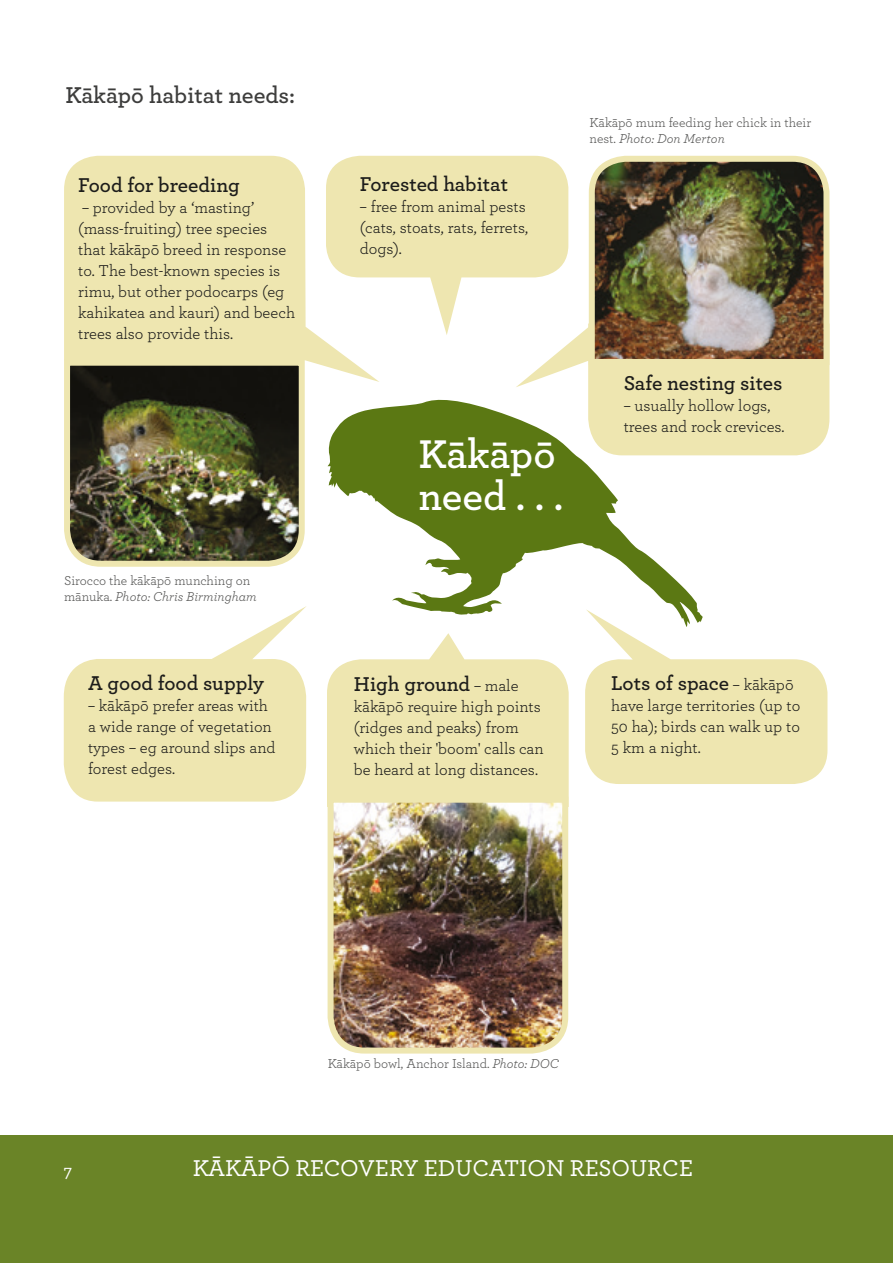
<style>
.page{position:relative;width:893px;height:1263px;background:#fff}
.page>*{position:absolute;margin:0;border:0;box-sizing:border-box;transform-origin:0 0}
.SUBHEADING_2{font:600 42px/42px "Archer";letter-spacing:-.01em;color:#fff}
.t1{font:500 24px "Archer";color:#fff}
.SUBHEADING_2-2{font:600 24px "Archer";letter-spacing:-.01em;color:#3d3d3c}
.BODY_TEXT{font:600 21px "Archer";color:#1d1d1b}
.SUBHEADING_3{font:600 21px "Archer";color:#1d1d1b}
.t2{font:500 18px "Archer";color:#fff}
.BODY_TEXT-2{font:16.5px/21px "Archer";color:#1d1d1b}
.BODY_TEXT-3{font:13.5px/16.2px "Archer";color:#575756}
.s1{font-style:italic}
.s2{font-weight:400;font-size:16.5px}
</style>
<div class="page">
<div style="left:0;top:1135px;width:893px;height:128px;background:#6a8427"></div>
<svg style="left:585px;top:627px;width:242px;height:157px"></svg>
<svg style="left:64px;top:606px;width:243px;height:195px;fill:#eee6b0"></svg>
<svg style="left:327px;top:633px;width:242px;height:161px"></svg>
<svg style="left:64px;top:156px;width:262px;height:211px;background:#efe7b6"></svg>
<svg style="left:326px;top:156px;width:503px;height:299px"></svg>
<img style="left:327px;top:794px;width:242px;height:260px">
<svg style="left:327px;top:397px;width:376px;height:230px"></svg>
<img style="left:64px;top:357px;width:244px;height:210px">
<img style="left:586px;top:155px;width:244px;height:213px">
<p class="SUBHEADING_2-2" style="left:65px;top:77px;width:231px">Kākāpō habitat needs:</p>
<p class="SUBHEADING_3" style="left:78px;top:170px;width:163px">Food for breeding</p>
<p class="BODY_TEXT-2" style="left:78px;top:196px;width:218px">– provided by a ‘masting’ (mass-fruiting) tree species that kākāpō breed in response to. The best-known species is rimu, but other podocarps (eg kahikatea and kauri) and beech trees also provide this.</p>
<p class="BODY_TEXT-3" style="left:64px;top:572px;width:194px">Sirocco the kākāpō munching on mānuka. <span class="s1">Photo: Chris Birmingham</span></p>
<p class="BODY_TEXT" style="left:88px;top:667px;width:178px">A good food supply</p>
<p class="BODY_TEXT-2" style="left:88px;top:694px;width:189px">– kākāpō prefer areas with a wide range of vegetation types – eg around slips and forest edges.</p>
<p class="SUBHEADING_3" style="left:360px;top:169px;width:150px">Forested habitat</p>
<p class="BODY_TEXT-2" style="left:360px;top:196px;width:170px">– free from animal pests (cats, stoats, rats, ferrets, dogs).</p>
<p class="BODY_TEXT-3" style="left:590px;top:114px;width:223px">Kākāpō mum feeding her chick in their nest. <span class="s1">Photo: Don Merton</span></p>
<p class="SUBHEADING_2" style="left:418px;top:430px;width:146px">Kākāpō need . . .</p>
<p class="BODY_TEXT" style="left:624px;top:368px;width:160px">Safe nesting sites</p>
<p class="BODY_TEXT-2" style="left:624px;top:395px;width:162px">– usually hollow logs, trees and rock crevices.</p>
<p class="BODY_TEXT" style="left:354px;top:668px;width:166px">High ground <span class="s2">– male</span></p>
<p class="BODY_TEXT-2" style="left:354px;top:695px;width:191px">kākāpō require high points (ridges and peaks) from which their 'boom' calls can be heard at long distances.</p>
<p class="BODY_TEXT" style="left:611px;top:667px;width:184px">Lots of space <span class="s2">– kākāpō</span></p>
<p class="BODY_TEXT-2" style="left:611px;top:694px;width:191px;text-align:justify">have large territories (up to 50 ha); birds can walk up to 5 km a night.</p>
<p class="BODY_TEXT-3" style="left:328px;top:1055px;width:233px">Kākāpō bowl, Anchor Island. <span class="s1">Photo: DOC</span></p>
<p class="t2" style="left:64px;top:1158px;width:10px">7</p>
<h2 class="t1" style="left:193px;top:1151px;width:502px">KĀKĀPŌ RECOVERY EDUCATION RESOURCE</h2>
</div>
